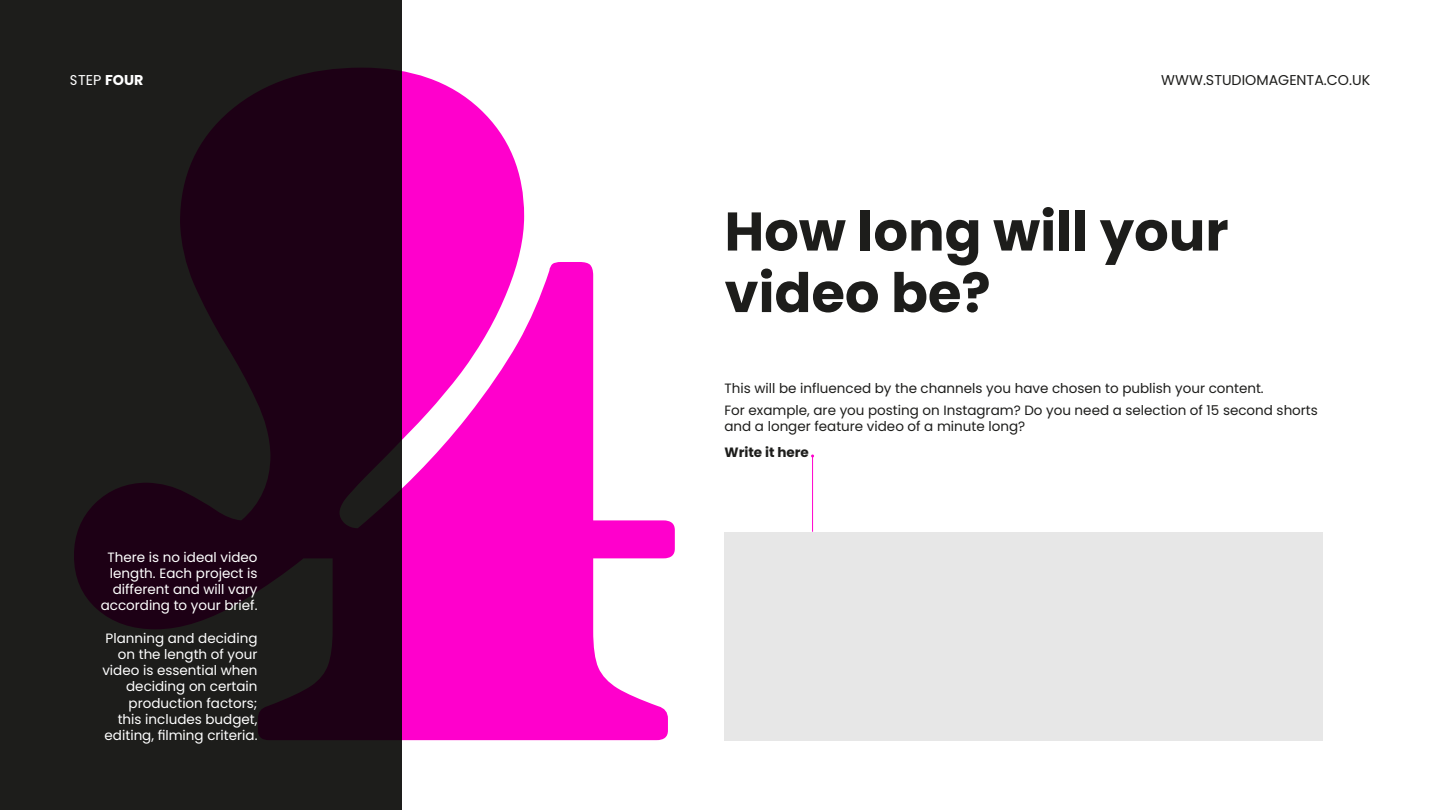
<style>
.page{position:relative;width:1440px;height:810px;background:#fff}
.page>*{position:absolute;margin:0;border:0;box-sizing:border-box;transform-origin:0 0}
.t1{font:900 972px "Blenny";color:#f0c}
.t2{font:700 54.38px/61.5px "Poppins";color:#1d1d1b}
.t3{font:14.25px "Poppins";color:#1d1d1b}
.t4{font:14.25px "Poppins";color:#fff}
.t5{font:13.5px/16.2px "Poppins";color:#fff;text-align:right}
.t6{font:13.5px/22.2px "Poppins";color:#1d1d1b}
.t7{font:700 13.5px "Poppins";color:#1d1d1b}
.s1{font-weight:700}
</style>
<div class="page">
<div style="left:0;top:0;width:402px;height:810px;background:#1d1d1b"></div>
<div style="left:724px;top:532px;width:599px;height:208px;background:#e7e7e7"></div>
<hr style="left:812px;top:456px;width:1px;height:76px;background:#f0c">
<h1 class="t1" style="left:70px;top:-164px;width:616px">4</h1>
<p class="t4" style="left:70px;top:71px;width:75px">STEP <span class="s1">FOUR</span></p>
<p class="t3" style="left:1161px;top:71px;width:210px">WWW.STUDIOMAGENTA.CO.UK</p>
<h2 class="t2" style="left:724px;top:201px;width:506px">How long will your video be?</h2>
<p class="t6" style="left:724px;top:377px;width:595px">This will be influenced by the channels you have chosen to publish your content.<br>For example, are you posting on Instagram? Do you need a selection of 15 second shorts</p>
<p class="t6" style="left:724px;top:416px;width:302px">and a longer feature video of a minute long?</p>
<p class="t7" style="left:724px;top:445px;width:86px">Write it here</p>
<p class="t5" style="left:101px;top:549px;width:158px">There is no ideal video length. Each project is different and will vary according to your brief.</p>
<p class="t5" style="left:102px;top:630px;width:157px">Planning and deciding on the length of your video is essential when deciding on certain production factors; this includes budget, editing, filming criteria.</p>
</div>
